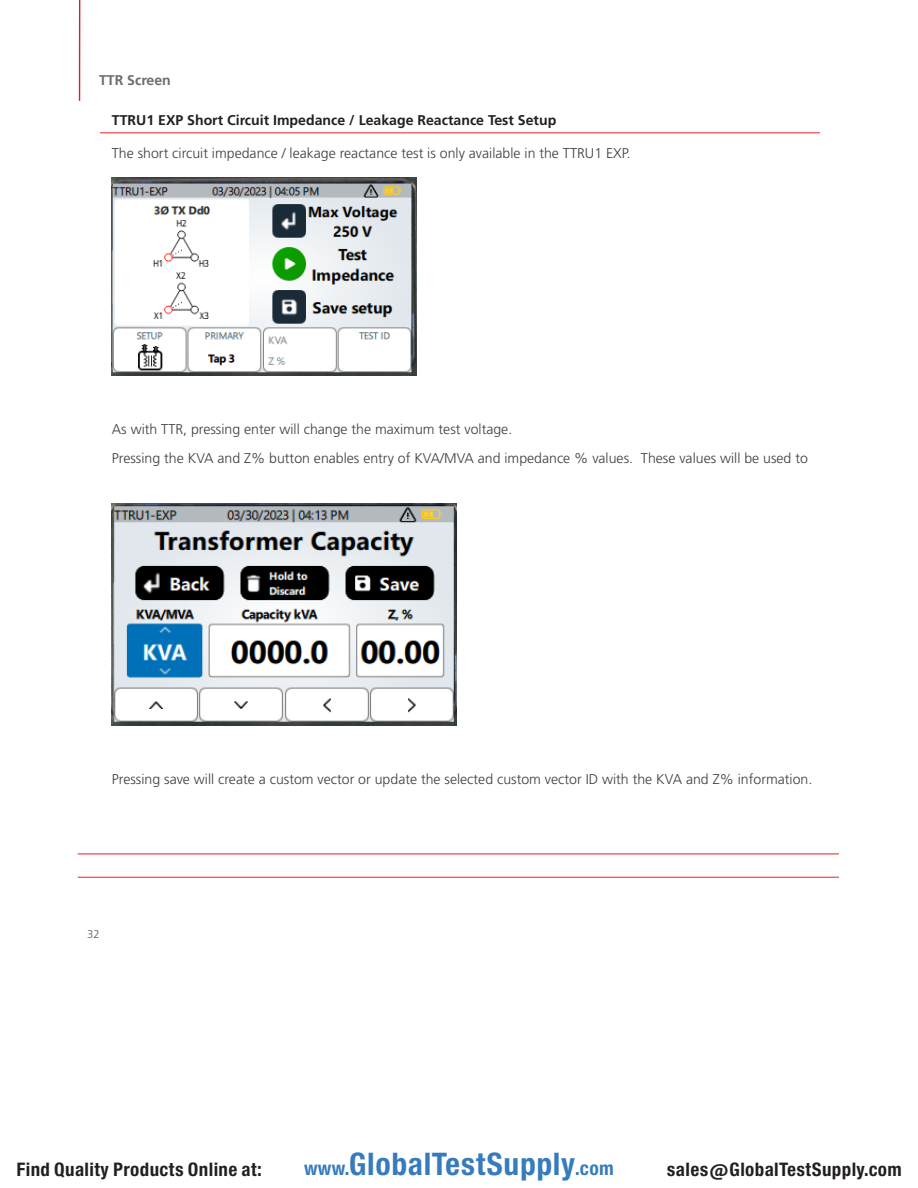
<style>
.page{position:relative;width:918px;height:1188px;background:#fff}
.page>*{position:absolute;margin:0;border:0;box-sizing:border-box;transform-origin:0 0}
.t1{font:29.7px "Europa Gro Nr 2 SBOP Bol Con";letter-spacing:.02em;color:#367bbc}
.t2{font:17.85px "Europa Gro Nr 2 SBOP Bol Con";letter-spacing:.02em;color:#231f20}
.Body{font:300 14.1px "Frutiger LT Pro";color:#3e3e3f}
.Lined_Header{font:700 14.1px "Frutiger LT Pro";color:#231f20}
.t3{font:700 14.1px "Frutiger LT Pro";color:#6c6d70}
.t4{font:300 11.25px "Frutiger LT Pro";color:#57585a}
.s1{font-size:18.3px}
</style>
<div class="page">
<hr style="left:78px;top:854px;width:761px;height:1px;background:#ee1d23">
<hr style="left:78px;top:877px;width:761px;height:1px;background:#ee1d23">
<hr style="left:79px;top:0;width:1px;height:101px;background:#d1232a">
<hr style="left:100px;top:133px;width:720px;height:1px;background:#ee1d23">
<img style="left:112px;top:177px;width:304px;height:198px">
<img style="left:112px;top:504px;width:345px;height:221px">
<p class="t3" style="left:99px;top:71px;width:73px">TTR Screen</p>
<p class="Lined_Header" style="left:112px;top:111px;width:446px">TTRU1 EXP Short Circuit Impedance / Leakage Reactance Test Setup</p>
<p class="Body" style="left:112px;top:145px;width:520px">The short circuit impedance / leakage reactance test is only available in the TTRU1 EXP.</p>
<p class="Body" style="left:112px;top:420px;width:402px">As with TTR, pressing enter will change the maximum test voltage.</p>
<p class="Body" style="left:112px;top:450px;width:698px">Pressing the KVA and Z% button enables entry of KVA/MVA and impedance % values. These values will be used to</p>
<p class="Body" style="left:112px;top:770px;width:702px">Pressing save will create a custom vector or update the selected custom vector ID with the KVA and Z% information.</p>
<p class="t4" style="left:87px;top:927px;width:14px">32</p>
<p class="t2" style="left:16px;top:1159px;width:247px">Find Quality Products Online at:</p>
<h1 class="t1" style="left:304px;top:1147px;width:311px"><span class="s1">www.</span>GlobalTestSupply<span class="s1">.com</span></h1>
<p class="t2" style="left:667px;top:1159px;width:236px">sales@GlobalTestSupply.com</p>
</div>
